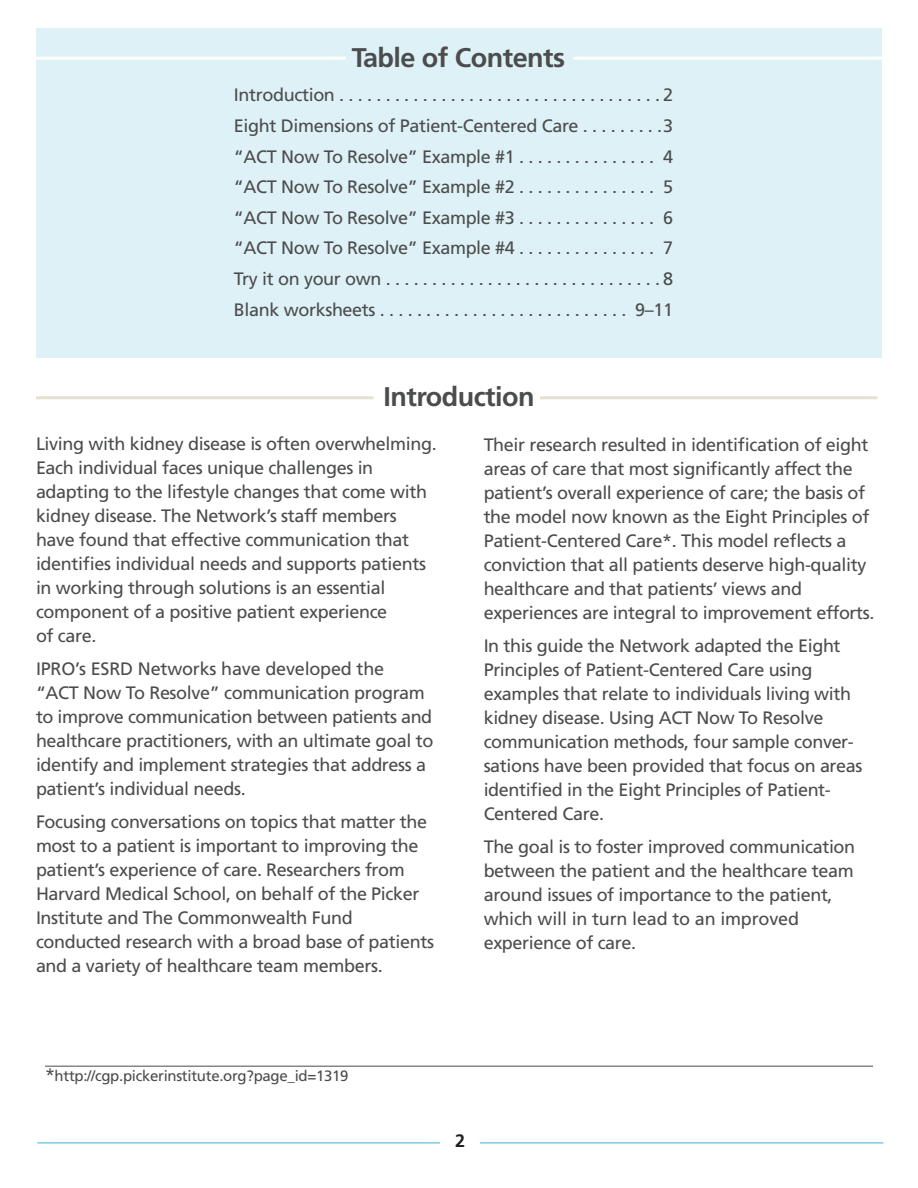
<style>
.page{position:relative;width:918px;height:1188px;background:#fff}
.page>*{position:absolute;margin:0;border:0;box-sizing:border-box;transform-origin:0 0}
.t1{font:700 27px "Frutiger LT Std";letter-spacing:-.02em;color:#4b4c4d}
.t2{font:18px/24px "Frutiger LT Std";letter-spacing:-.02em;color:#4b4c4d}
.t3{font:700 18px "Frutiger LT Std";color:#231f20}
.t4{font:15px "Frutiger LT Std";letter-spacing:-.02em;color:#4b4c4d}
.s1{font-size:18px}
</style>
<div class="page">
<hr style="left:37px;top:1142px;width:846px;height:2px;background:#7bcde3">
<div style="left:440px;top:1134px;width:40px;height:18px;background:#fff"></div>
<div style="left:36px;top:28px;width:846px;height:330px;background:#def1f6"></div>
<hr style="left:45px;top:1066px;width:828px;height:1px;background:#4b4c4d">
<hr style="left:36px;top:396px;width:338px;height:3px;background:#e6e0d1">
<hr style="left:540px;top:396px;width:338px;height:3px;background:#e6e0d1">
<hr style="left:36px;top:57px;width:310px;height:3px;background:#fff">
<hr style="left:573px;top:57px;width:309px;height:3px;background:#fff">
<h1 class="t1" style="left:352px;top:46px;width:215px">Table of Contents</h1>
<p class="t2" style="left:234px;top:81px;width:441px;line-height:30.6px;text-align:justify">Introduction . . . . . . . . . . . . . . . . . . . . . . . . . . . . . . . . . . . 2<br>Eight Dimensions of Patient-Centered Care . . . . . . . . .3 “ACT Now To Resolve” Example #1 . . . . . . . . . . . . . . . 4 “ACT Now To Resolve” Example #2 . . . . . . . . . . . . . . . 5 “ACT Now To Resolve” Example #3 . . . . . . . . . . . . . . . 6 “ACT Now To Resolve” Example #4 . . . . . . . . . . . . . . . 7<br>Try it on your own . . . . . . . . . . . . . . . . . . . . . . . . . . . . . . 8<br>Blank worksheets . . . . . . . . . . . . . . . . . . . . . . . . . . . 9–11</p>
<h1 class="t1" style="left:383px;top:386px;width:153px">Introduction</h1>
<p class="t2" style="left:36px;top:433px;width:402px">Living with kidney disease is often overwhelming.<br>Each individual faces unique challenges in adapting to the lifestyle changes that come with kidney disease. The Network’s staff members have found that effective communication that identifies individual needs and supports patients in working through solutions is an essential component of a positive patient experience<br>of care.</p>
<p class="t2" style="left:36px;top:658px;width:399px">IPRO’s ESRD Networks have developed the<br>“ACT Now To Resolve” communication program to improve communication between patients and healthcare practitioners, with an ultimate goal to identify and implement strategies that address a patient’s individual needs.</p>
<p class="t2" style="left:36px;top:811px;width:400px">Focusing conversations on topics that matter the most to a patient is important to improv ing the patient’s experience of care. Researchers from Harvard Medical School, on behalf of the Picker Institute and The Com mon wealth Fund conducted research with a broad base of patients and a variety of healthcare team members.</p>
<p class="t2" style="left:484px;top:434px;width:392px">Their research resulted in identifica tion of eight areas of care that most significantly affect the patient’s overall experience of care; the basis of the model now known as the Eight Principles of Patient-Centered Care*. This model reflects a conviction that all patients deserve high-quality healthcare and that patients’ views and experiences are integral to improvement efforts.</p>
<p class="t2" style="left:484px;top:635px;width:380px">In this guide the Network adapted the Eight Principles of Patient-Centered Care using examples that relate to individuals living with kidney disease. Using ACT Now To Resolve communication methods, four sample conver - sations have been provided that focus on areas identified in the Eight Principles of Patient-Centered Care.</p>
<p class="t2" style="left:484px;top:836px;width:373px">The goal is to foster improved communication between the patient and the healthcare team around issues of importance to the patient, which will in turn lead to an improved experience of care.</p>
<p class="t4" style="left:45px;top:1070px;width:305px"><span class="s1">*</span>http://cgp.pickerinstitute.org?page_id=1319</p>
<p class="t3" style="left:455px;top:1134px;width:12px">2</p>
</div>
